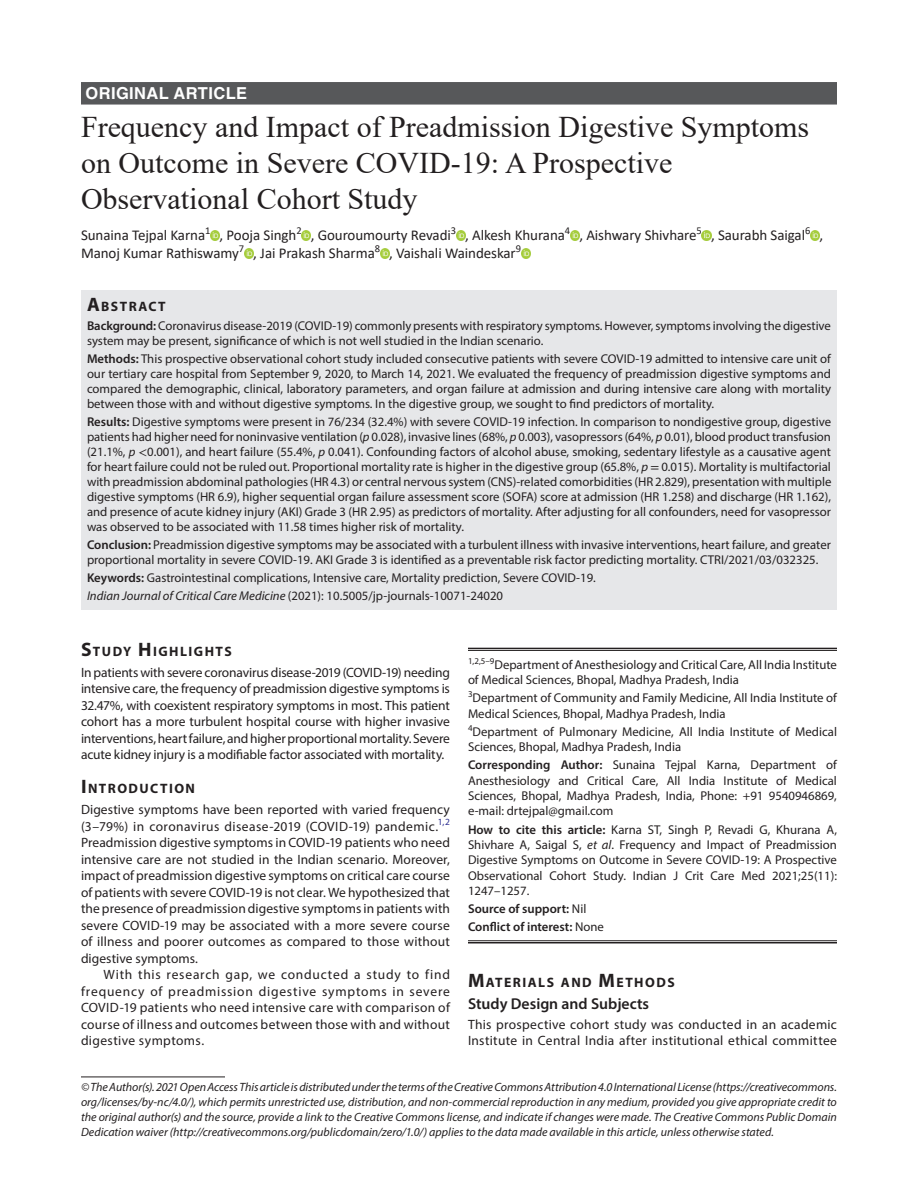
<style>
.page{position:relative;width:918px;height:1188px;background:#fff}
.page>*{position:absolute;margin:0;border:0;box-sizing:border-box;transform-origin:0 0}
.t1{font:30px/36px "Times New Roman";color:#231f20}
.IJCCM-ART{font:700 16.5px "Helvetica LT Std";letter-spacing:.025em;color:#fff}
.Head-2-stk{font:600 15.75px "Myriad Pro";color:#231f20}
.AuthorName{font:15px/18px "Calibri";letter-spacing:-.005em;color:#231f20}
.Head-1{font:700 13.65px "Myriad Pro";letter-spacing:.105em;color:#231f20}
.AbstractTitle{font:700 13.65px "Myriad Pro";letter-spacing:.105em;color:#231f20}
.Para-NoIndent{font:13.5px/16.5px "Myriad Pro";letter-spacing:.015em;color:#231f20;text-align:justify}
.Para-Indent{font:13.5px/16.5px "Myriad Pro";letter-spacing:.025em;color:#231f20;text-align:justify}
.Keywords{font:12.75px/15px "Myriad Pro";color:#231f20}
.Corollary-Para{font:12.75px/15.3px "Myriad Pro";color:#231f20;text-align:justify}
.Affiliation{font:12.75px/15.3px "Myriad Pro";color:#231f20}
.Affiliation-first{font:12.75px/15.3px "Myriad Pro";color:#231f20}
.JT_DOI{font:12.75px "Myriad Pro";color:#231f20}
.Corollary-Para-last{font:600 12.75px "Myriad Pro";color:#231f20}
.Corollary-Para-2{font:600 12.75px "Myriad Pro";color:#231f20}
.FootNote{font:italic 12px/15px "Myriad Pro";color:#231f20;text-align:justify}
.s1{font-size:19.5px}
.s2{font-weight:600}
.s3{font-style:italic}
.s4{font-family:"STIX General"}
.s5{font-weight:400}
</style>
<div class="page">
<div style="left:81px;top:82px;width:756px;height:23px;background:#57585a"></div>
<div style="left:81px;top:290px;width:756px;height:26px;background:#e6e7e9"></div>
<div style="left:81px;top:315px;width:756px;height:39px;background:#e6e7e9"></div>
<div style="left:81px;top:348px;width:756px;height:69px;background:#e6e7e9"></div>
<div style="left:81px;top:411px;width:756px;height:129px;background:#e6e7e9"></div>
<div style="left:81px;top:534px;width:756px;height:39px;background:#e6e7e9"></div>
<div style="left:81px;top:567px;width:756px;height:24px;background:#e6e7e9"></div>
<div style="left:81px;top:585px;width:756px;height:24px;background:#e6e7e9"></div>
<svg style="left:210px;top:231px;width:10px;height:9px"></svg>
<svg style="left:302px;top:231px;width:9px;height:9px"></svg>
<svg style="left:456px;top:231px;width:9px;height:9px"></svg>
<svg style="left:570px;top:231px;width:9px;height:9px"></svg>
<svg style="left:702px;top:231px;width:9px;height:9px"></svg>
<svg style="left:810px;top:231px;width:10px;height:9px"></svg>
<svg style="left:244px;top:249px;width:9px;height:9px"></svg>
<svg style="left:380px;top:249px;width:9px;height:9px"></svg>
<svg style="left:521px;top:249px;width:9px;height:9px"></svg>
<hr style="left:468px;top:648px;width:369px;height:1px;background:#231f20">
<hr style="left:468px;top:650px;width:369px;height:1px;background:#231f20">
<hr style="left:468px;top:940px;width:369px;height:1px;background:#231f20">
<hr style="left:468px;top:942px;width:369px;height:1px;background:#231f20">
<hr style="left:81px;top:1077px;width:144px;height:1px;background:#231f20">
<p class="IJCCM-ART" style="left:86px;top:83px;width:163px">ORIGINAL ARTICLE</p>
<p class="t1" style="left:81px;top:108px;width:730px">Frequency and Impact of Preadmission Digestive Symptoms on Outcome in Severe COVID-19: A Prospective<br>Observational Cohort Study</p>
<p class="AuthorName" style="left:81px;top:226px;width:744px">Sunaina Tejpal Karna<sup>1</sup> , Pooja Singh<sup>2</sup> , Gouroumourty Revadi<sup>3</sup> , Alkesh Khurana<sup>4</sup> , Aishwary Shivhare<sup>5</sup> , Saurabh Saigal<sup>6</sup> ,<br>Manoj Kumar Rathiswamy<sup>7</sup> , Jai Prakash Sharma<sup>8</sup> , Vaishali Waindeskar<sup>9</sup></p>
<p class="AbstractTitle" style="left:87px;top:297px;width:80px"><span class="s1">A</span>BSTRACT</p>
<p class="Keywords" style="left:87px;top:318px;width:745px"><span class="s2">Background:</span> Coronavirus disease-2019 (COVID-19) commonly presents with respiratory symptoms. However, symptoms involving the digestive system may be present, significance of which is not well studied in the Indian scenario.</p>
<p class="Keywords" style="left:87px;top:351px;width:746px;text-align:justify"><span class="s2">Methods:</span> This prospective observational cohort study included consecutive patients with severe COVID-19 admitted to intensive care unit of our tertiary care hospital from September 9, 2020, to March 14, 2021. We evaluated the frequency of preadmission digestive symptoms and compared the demographic, clinical, laboratory parameters, and organ failure at admission and during intensive care along with mortality between those with and without digestive symptoms. In the digestive group, we sought to find predictors of mortality.</p>
<p class="Keywords" style="left:87px;top:414px;width:746px;text-align:justify"><span class="s2">Results:</span> Digestive symptoms were present in 76/234 (32.4%) with severe COVID-19 infection. In comparison to nondigestive group, digestive patients had higher need for noninvasive ventilation (<span class="s3">p</span> 0.028), invasive lines (68%, <span class="s3">p</span> 0.003), vasopressors (64%, <span class="s3">p</span> 0.01), blood product transfusion (21.1%, <span class="s3">p</span> <span class="s4">&lt;</span>0.001), and heart failure (55.4%, <span class="s3">p</span> 0.041). Confounding factors of alcohol abuse, smoking, sedentary lifestyle as a causative agent for heart failure could not be ruled out. Proportional mortality rate is higher in the digestive group (65.8%, <span class="s3">p</span> <span class="s4">=</span> 0.015). Mortality is multifactorial with preadmission abdominal pathologies (HR 4.3) or central nervous system (CNS)-related comorbidities (HR 2.829), presentation with multiple digestive symptoms (HR 6.9), higher sequential organ failure assessment score (SOFA) score at admission (HR 1.258) and discharge (HR 1.162), and presence of acute kidney injury (AKI) Grade 3 (HR 2.95) as predictors of mortality. After adjusting for all confounders, need for vasopressor was observed to be associated with 11.58 times higher risk of mortality.</p>
<p class="Keywords" style="left:87px;top:537px;width:745px"><span class="s2">Conclusion:</span> Preadmission digestive symptoms may be associated with a turbulent illness with invasive interventions, heart failure, and greater proportional mortality in severe COVID-19. AKI Grade 3 is identified as a preventable risk factor predicting mortality. CTRI/2021/03/032325.</p>
<p class="Keywords" style="left:87px;top:570px;width:510px"><span class="s2">Keywords:</span> Gastrointestinal complications, Intensive care, Mortality prediction, Severe COVID-19.</p>
<p class="JT_DOI" style="left:87px;top:588px;width:418px"><span class="s3">Indian Journal of Critical Care Medicine</span> (2021): 10.5005/jp-journals-10071-24020</p>
<p class="Head-1" style="left:81px;top:642px;width:152px"><span class="s1">S</span>TUDY <span class="s1">H</span>IGHLIGHTS</p>
<p class="Para-NoIndent" style="left:81px;top:664px;width:371px">In patients with severe coronavirus disease-2019 (COVID-19) needing intensive care, the frequency of preadmission digestive symptoms is 32.47%, with coexistent respiratory symptoms in most. This patient cohort has a more turbulent hospital course with higher invasive interventions, heart failure, and higher proportional mortality. Severe acute kidney injury is a modifiable factor associated with mortality.</p>
<p class="Head-1" style="left:81px;top:780px;width:116px"><span class="s1">I</span> NTRODUCTION</p>
<p class="Para-NoIndent" style="left:81px;top:801px;width:371px">Digestive symptoms have been reported with varied frequency (3–79%) in coronavirus disease-2019 (COVID-19) pandemic.<sup>1,2<br></sup>Preadmission digestive symptoms in COVID-19 patients who need intensive care are not studied in the Indian scenario. Moreover, impact of preadmission digestive symptoms on critical care course of patients with severe COVID-19 is not clear. We hypothesized that the presence of preadmission digestive symptoms in patients with severe COVID-19 may be associated with a more severe course of illness and poorer outcomes as compared to those without digestive symptoms.</p>
<p class="Para-Indent" style="left:81px;top:966px;width:371px;text-indent:22px">With this research gap, we conducted a study to find frequency of preadmission digestive symptoms in severe COVID-19 patients who need intensive care with comparison of course of illness and outcomes between those with and without digestive symptoms.</p>
<p class="Affiliation-first" style="left:468px;top:657px;width:370px"><sup>1,2,5–9</sup>Department of Anesthesiology and Critical Care, All India Institute of Medical Sciences, Bhopal, Madhya Pradesh, India</p>
<p class="Affiliation" style="left:468px;top:690px;width:371px"><sup>3</sup>Department of Community and Family Medicine, All India Institute of<br>Medical Sciences, Bhopal, Madhya Pradesh, India</p>
<p class="Affiliation" style="left:468px;top:724px;width:371px"><sup>4</sup>Department of Pulmonary Medicine, All India Institute of Medical<br>Sciences, Bhopal, Madhya Pradesh, India</p>
<p class="Corollary-Para" style="left:468px;top:757px;width:371px"><span class="s2">Corresponding Author:</span> Sunaina Tejpal Karna, Department of Anesthesiology and Critical Care, All India Institute of Medical Sciences, Bhopal, Madhya Pradesh, India, Phone: +91 9540946869, e-mail: drtejpal@gmail.com</p>
<p class="Corollary-Para" style="left:468px;top:822px;width:371px"><span class="s2">How to cite this article:</span> Karna ST, Singh P, Revadi G, Khurana A, Shivhare A, Saigal S, <span class="s3">et al</span>. Frequency and Impact of Preadmission Digestive Symptoms on Outcome in Severe COVID-19: A Prospective Observational Cohort Study. Indian J Crit Care Med 2021;25(11):<br>1247–1257.</p>
<p class="Corollary-Para-2" style="left:468px;top:901px;width:120px">Source of support: <span class="s5">Nil</span></p>
<p class="Corollary-Para-last" style="left:468px;top:919px;width:137px">Conflict of interest: <span class="s5">None</span></p>
<p class="Head-1" style="left:468px;top:973px;width:208px"><span class="s1">M</span>ATERIALS AND <span class="s1">M</span>ETHODS</p>
<p class="Head-2-stk" style="left:468px;top:994px;width:183px">Study Design and Subjects</p>
<p class="Para-NoIndent" style="left:468px;top:1016px;width:371px">This prospective cohort study was conducted in an academic<br>Institute in Central India after institutional ethical committee</p>
<p class="FootNote" style="left:81px;top:1079px;width:758px">© The Author(s). 2021 Open Access This article is distributed under the terms of the Creative Commons Attribution 4.0 International License (https://creativecommons. org/licenses/by-nc/4.0/), which permits unrestricted use, distribution, and non-commercial reproduction in any medium, provided you give appropriate credit to the original author(s) and the source, provide a link to the Creative Commons license, and indicate if changes were made. The Creative Commons Public Domain Dedication waiver (http://creativecommons.org/publicdomain/zero/1.0/) applies to the data made available in this article, unless otherwise stated.</p>
</div>
